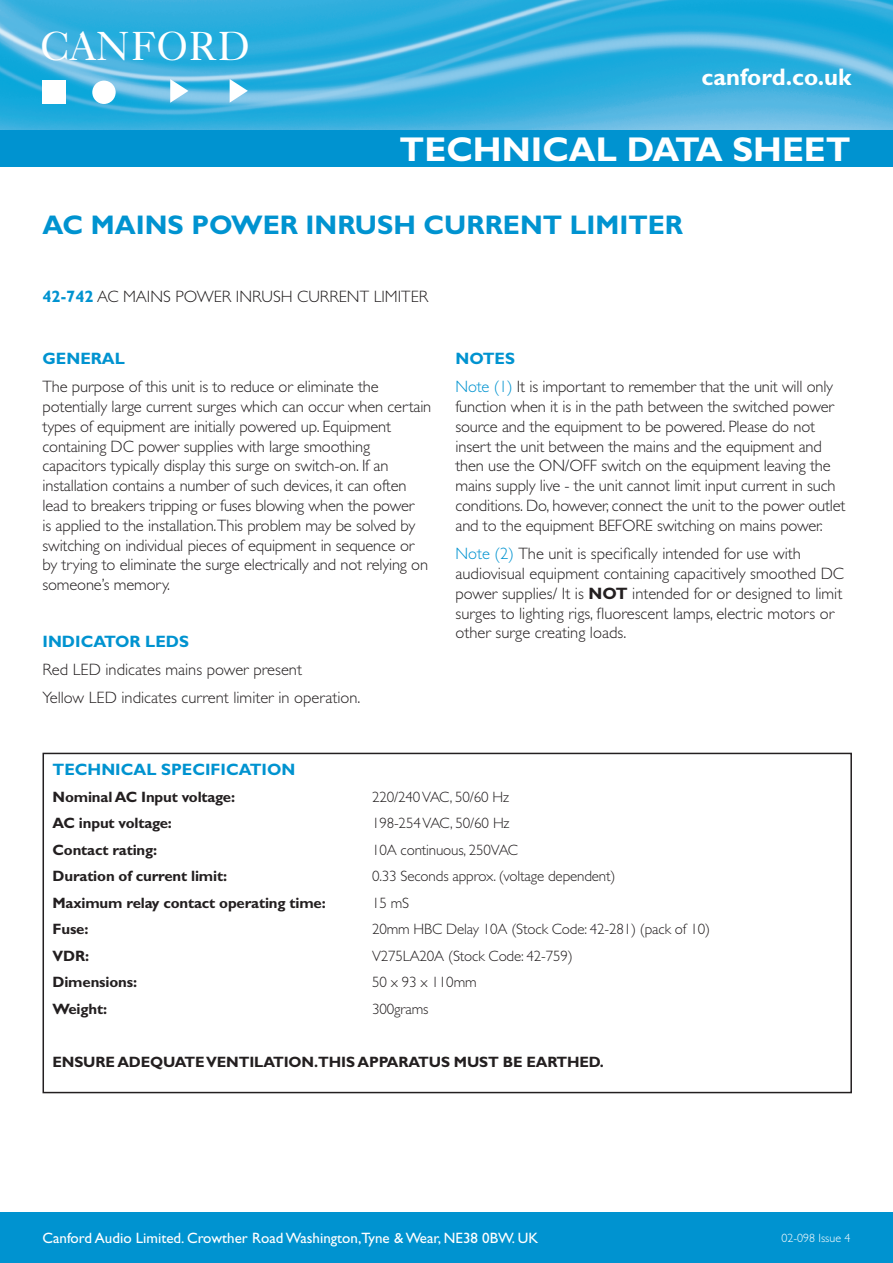
<style>
.page{position:relative;width:893px;height:1263px;background:#fff}
.page>*{position:absolute;margin:0;border:0;box-sizing:border-box;transform-origin:0 0}
.t1{font:40.5px "Caslon 540 BT";letter-spacing:.035em;color:#fff}
.t2{font:700 34.5px "Gill Sans";color:#fff}
.t3{font:700 27px "Gill Sans";color:#0093d0}
.t4{font:700 24px "Gill Sans";color:#fff}
.t5{font:300 16.5px/19.8px "Gill Sans";letter-spacing:-.01em;color:#231f20}
.t6{font:700 16.5px "Gill Sans";color:#0093d0}
.t7{font:700 15px "Gill Sans";letter-spacing:-.01em;color:#231f20}
.t8{font:300 15px "Gill Sans";letter-spacing:-.01em;color:#231f20}
.t9{font:15px "Gill Sans";color:#fff}
.t10{font:300 12px "Gill Sans";color:#fff}
.s1{font-weight:700;color:#0093d0}
.s2{color:#0093d0}
.s3{font-weight:700}
</style>
<div class="page">
<img style="left:0;top:0;width:893px;height:131px">
<div style="left:42px;top:81px;width:23px;height:23px;background:#fff"></div>
<div style="left:92px;top:81px;width:24px;height:23px;background:#fff;border-radius:50%"></div>
<svg style="left:170px;top:79px;width:18px;height:24px"></svg>
<svg style="left:230px;top:79px;width:18px;height:24px"></svg>
<div style="left:0;top:131px;width:893px;height:36px;background:#0093d0"></div>
<div style="left:0;top:1212px;width:893px;height:51px;background:#0093d0"></div>
<div style="left:43px;top:753px;width:809px;height:340px;border:2px solid #231f20"></div>
<h1 class="t1" style="left:41px;top:21px;width:210px">CANFORD</h1>
<h3 class="t4" style="left:701px;top:63px;width:152px">canford.co.uk</h3>
<h2 class="t2" style="left:400px;top:128px;width:452px">TECHNICAL DATA SHEET</h2>
<h3 class="t3" style="left:43px;top:209px;width:642px">AC MAINS POWER INRUSH CURRENT LIMITER</h3>
<p class="t5" style="left:43px;top:286px;width:387px"><span class="s1">42-742</span> AC MAINS POWER INRUSH CURRENT LIMITER</p>
<p class="t6" style="left:43px;top:349px;width:84px">GENERAL</p>
<p class="t5" style="left:43px;top:377px;width:390px">The purpose of this unit is to reduce or eliminate the potentially large current surges which can occur when certain types of equipment are initially powered up. Equipment containing DC power supplies with large smoothing capacitors typically display this surge on switch-on. If an installation contains a number of such devices, it can often lead to breakers tripping or fuses blowing when the power<br>is applied to the installation.This problem may be solved by switching on individual pieces of equipment in sequence or by trying to eliminate the surge electrically and not relying on someone’s memory.</p>
<p class="t6" style="left:43px;top:631px;width:148px">INDICATOR LEDS</p>
<p class="t5" style="left:43px;top:655px;width:319px;line-height:28.3px">Red LED indicates mains power present<br>Yellow LED indicates current limiter in operation.</p>
<p class="t5" style="left:455px;top:344px;width:379px;line-height:28.3px"><span class="s1">NOTES<br></span><span class="s2">Note (1)</span> It is important to remember that the unit will only</p>
<p class="t5" style="left:455px;top:397px;width:392px">function when it is in the path between the switched power source and the equipment to be powered. Please do not insert the unit between the mains and the equipment and then use the ON/OFF switch on the equipment leaving the mains supply live - the unit cannot limit input current in such conditions. Do, however, connect the unit to the power outlet and to the equipment BEFORE switching on mains power.</p>
<p class="t5" style="left:455px;top:544px;width:390px"><span class="s2">Note (2)</span> The unit is specifically intended for use with audiovisual equipment containing capacitively smoothed DC power supplies/ It is <span class="s3">NOT</span> intended for or designed to limit surges to lighting rigs, fluorescent lamps, electric motors or other surge creating loads.</p>
<p class="t6" style="left:53px;top:760px;width:244px">TECHNICAL SPECIFICATION</p>
<p class="t7" style="left:53px;top:788px;width:184px">Nominal AC Input voltage:</p>
<p class="t8" style="left:372px;top:788px;width:139px">220/240 VAC, 50/60 Hz</p>
<p class="t7" style="left:53px;top:814px;width:121px">AC input voltage:</p>
<p class="t8" style="left:372px;top:815px;width:139px">198-254 VAC, 50/60 Hz</p>
<p class="t7" style="left:53px;top:841px;width:106px">Contact rating:</p>
<p class="t8" style="left:372px;top:841px;width:147px">10A continuous, 250VAC</p>
<p class="t7" style="left:53px;top:867px;width:176px">Duration of current limit:</p>
<p class="t8" style="left:372px;top:868px;width:245px">0.33 Seconds approx. (voltage dependent)</p>
<p class="t7" style="left:53px;top:894px;width:275px">Maximum relay contact operating time:</p>
<p class="t8" style="left:372px;top:894px;width:39px">15 mS</p>
<p class="t7" style="left:53px;top:920px;width:37px">Fuse:</p>
<p class="t8" style="left:372px;top:921px;width:340px">20mm HBC Delay 10A (Stock Code: 42-281) (pack of 10)</p>
<p class="t7" style="left:53px;top:947px;width:38px">VDR:</p>
<p class="t8" style="left:372px;top:947px;width:202px">V275LA20A (Stock Code: 42-759)</p>
<p class="t7" style="left:53px;top:973px;width:86px">Dimensions:</p>
<p class="t8" style="left:372px;top:974px;width:106px">50 x 93 x 110mm</p>
<p class="t7" style="left:53px;top:1000px;width:56px">Weight:</p>
<p class="t8" style="left:372px;top:1000px;width:58px">300grams</p>
<p class="t7" style="left:53px;top:1053px;width:553px">ENSURE ADEQUATE VENTILATION.THIS APPARATUS MUST BE EARTHED.</p>
<p class="t9" style="left:43px;top:1229px;width:497px">Canford Audio Limited. Crowther Road Washington,Tyne &amp; Wear, NE38 0BW. UK</p>
<p class="t10" style="left:781px;top:1231px;width:71px">02-098 Issue 4</p>
</div>
